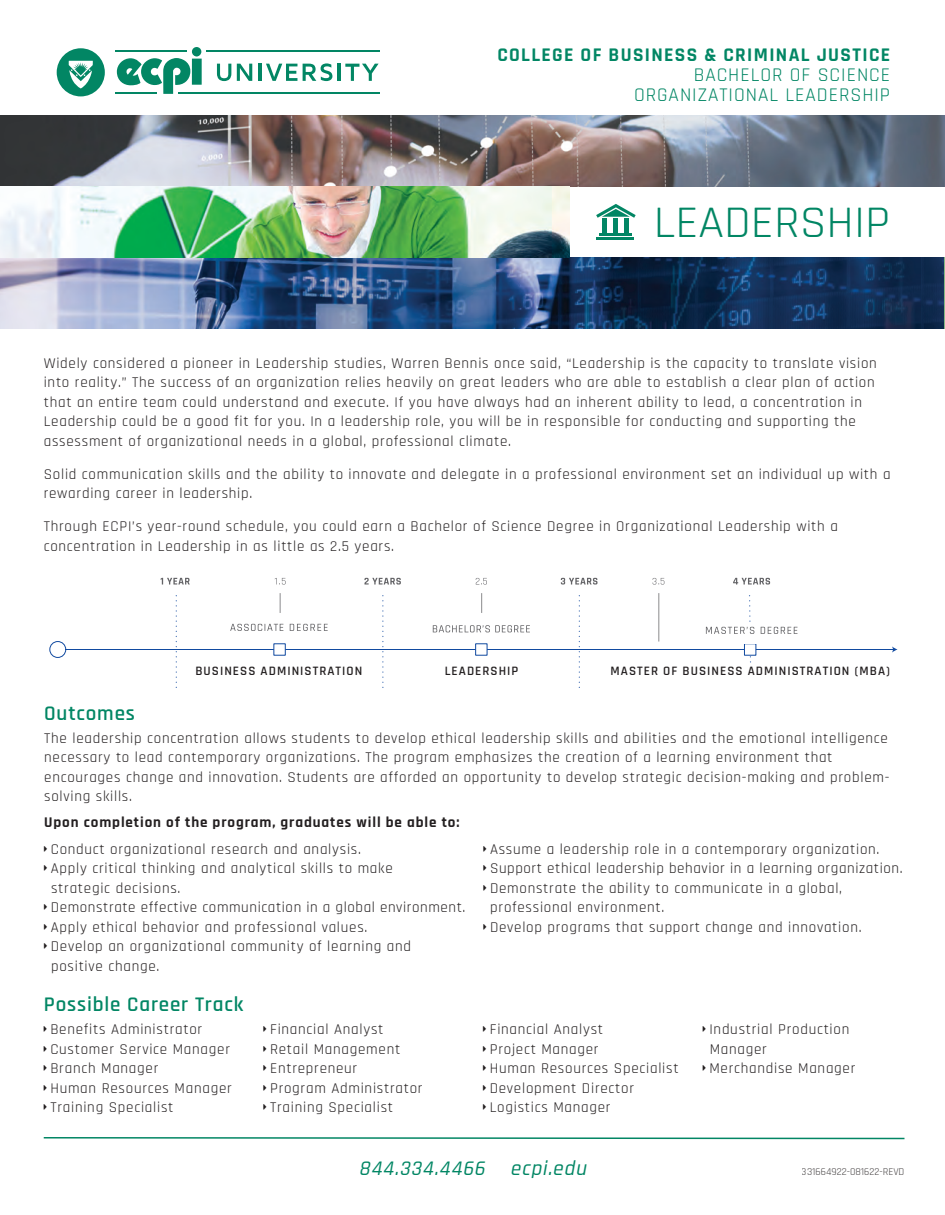
<style>
.page{position:relative;width:945px;height:1215px;background:#fff}
.page>*{position:absolute;margin:0;border:0;box-sizing:border-box;transform-origin:0 0}
.t1{font:45.6px "Rajdhani";color:#028664;scale:1.05 1}
.t2{font:600 21px "Rajdhani";letter-spacing:.04em;color:#028664}
.t3{font:italic 500 21px "Rajdhani";color:#028664}
.t4{font:19.5px/19.8px "Rajdhani";letter-spacing:.05em;color:#028664;text-align:right}
.t5{font:700 19.5px "Rajdhani";letter-spacing:.07em;color:#028664}
.t6{font:15px/19.5px "Rajdhani";letter-spacing:.05em;color:#231f20}
.t7{font:700 15px "Rajdhani";letter-spacing:.06em;color:#231f20}
.t8{font:600 12.9px "Rajdhani";letter-spacing:.08em;color:#231f20}
.t9{font:10.5px "Rajdhani";color:#231f20}
</style>
<div class="page">
<svg style="left:43px;top:1137px;width:862px;height:3px"></svg>
<img style="left:0;top:115px;width:945px;height:71px">
<img style="left:0;top:258px;width:943px;height:71px">
<img style="left:0;top:186px;width:570px;height:72px">
<svg style="left:596px;top:204px;width:40px;height:14px"></svg>
<hr style="left:602px;top:218px;width:4px;height:14px;background:#028664">
<div style="left:613px;top:218px;width:5px;height:14px;background:#028664"></div>
<div style="left:624px;top:218px;width:5px;height:14px;background:#028664"></div>
<hr style="left:599px;top:234px;width:33px;height:2px;background:#028664">
<hr style="left:597px;top:238px;width:37px;height:2px;background:#028664">
<hr style="left:66px;top:649px;width:828px;height:1px;background:#114aa0">
<svg style="left:892px;top:646px;width:6px;height:7px"></svg>
<svg style="left:433px;top:625px;width:97px;height:7px"></svg>
<svg style="left:161px;top:578px;width:29px;height:7px"></svg>
<svg style="left:364px;top:578px;width:37px;height:7px"></svg>
<svg style="left:561px;top:578px;width:37px;height:7px"></svg>
<svg style="left:733px;top:578px;width:37px;height:7px"></svg>
<svg style="left:176px;top:595px;width:1px;height:93px"></svg>
<svg style="left:382px;top:595px;width:2px;height:93px"></svg>
<svg style="left:579px;top:595px;width:1px;height:93px"></svg>
<div style="left:49px;top:641px;width:17px;height:17px;border:1px solid #114aa0;border-radius:50%"></div>
<div style="left:274px;top:644px;width:12px;height:11px;background:#fff"></div>
<div style="left:475px;top:644px;width:12px;height:11px;background:#fff"></div>
<svg style="left:754px;top:644px;width:2px;height:11px"></svg>
<svg style="left:275px;top:578px;width:11px;height:7px"></svg>
<svg style="left:476px;top:578px;width:11px;height:7px"></svg>
<svg style="left:653px;top:578px;width:11px;height:7px"></svg>
<svg style="left:706px;top:595px;width:48px;height:68px"></svg>
<svg style="left:761px;top:627px;width:37px;height:7px"></svg>
<svg style="left:280px;top:593px;width:1px;height:20px"></svg>
<svg style="left:481px;top:593px;width:1px;height:20px"></svg>
<hr style="left:659px;top:593px;width:1px;height:49px;background:#636366">
<svg style="left:230px;top:624px;width:53px;height:7px"></svg>
<svg style="left:290px;top:624px;width:38px;height:7px"></svg>
<svg style="left:57px;top:48px;width:48px;height:48px"></svg>
<svg style="left:217px;top:64px;width:14px;height:17px"></svg>
<svg style="left:237px;top:64px;width:15px;height:17px"></svg>
<hr style="left:259px;top:64px;width:3px;height:17px;background:#028664">
<svg style="left:266px;top:64px;width:31px;height:17px"></svg>
<svg style="left:303px;top:63px;width:29px;height:18px"></svg>
<hr style="left:338px;top:64px;width:3px;height:17px;background:#028664">
<svg style="left:345px;top:64px;width:34px;height:17px"></svg>
<hr style="left:206px;top:50px;width:174px;height:2px;background:#028664">
<hr style="left:115px;top:50px;width:71px;height:2px;background:#028664">
<hr style="left:179px;top:92px;width:201px;height:2px;background:#028664">
<hr style="left:115px;top:92px;width:42px;height:2px;background:#028664">
<div style="left:192px;top:47px;width:9px;height:10px;background:#028664;border-radius:50%"></div>
<div style="left:192px;top:59px;width:10px;height:26px;background:#028664"></div>
<svg style="left:117px;top:58px;width:73px;height:36px"></svg>
<h3 class="t5" style="left:497px;top:43px;width:394px">COLLEGE OF BUSINESS &amp; CRIMINAL JUSTICE</h3>
<h3 class="t4" style="left:634px;top:65px;width:258px">BACHELOR OF SCIENCE<br>ORGANIZATIONAL LEADERSHIP</h3>
<h1 class="t1" style="left:654px;top:196px;width:227px">LEADERSHIP</h1>
<p class="t6" style="left:44px;top:354px;width:835px">Widely considered a pioneer in Leadership studies, Warren Bennis once said, “Leadership is the capacity to translate vision into reality.” The success of an organization relies heavily on great leaders who are able to establish a clear plan of action that an entire team could understand and execute. If you have always had an inherent ability to lead, a concentration in Leadership could be a good fit for you. In a leadership role, you will be in responsible for conducting and supporting the assessment of organizational needs in a global, professional climate.</p>
<p class="t6" style="left:44px;top:465px;width:848px">Solid communication skills and the ability to innovate and delegate in a professional environment set an individual up with a rewarding career in leadership.</p>
<p class="t6" style="left:44px;top:517px;width:796px">Through ECPI’s year-round schedule, you could earn a Bachelor of Science Degree in Organizational Leadership with a concentration in Leadership in as little as 2.5 years.</p>
<p class="t8" style="left:195px;top:663px;width:168px">BUSINESS ADMINISTRATION</p>
<p class="t8" style="left:445px;top:663px;width:75px">LEADERSHIP</p>
<p class="t8" style="left:611px;top:663px;width:281px">MASTER OF BUSINESS ADMINISTRATION (MBA)</p>
<h2 class="t2" style="left:44px;top:700px;width:92px">Outcomes</h2>
<p class="t6" style="left:44px;top:729px;width:847px">The leadership concentration allows students to develop ethical leadership skills and abilities and the emotional intelligence necessary to lead contemporary organizations. The program emphasizes the creation of a learning environment that encourages change and innovation. Students are afforded an opportunity to develop strategic decision-making and problem&shy;solving skills.</p>
<p class="t7" style="left:44px;top:813px;width:417px">Upon completion of the program, graduates will be able to:</p>
<p class="t6" style="left:51px;top:840px;width:416px">Conduct organizational research and analysis.<br>Apply critical thinking and analytical skills to make<br>strategic decisions.<br>Demonstrate effective communication in a global environment.<br>Apply ethical behavior and professional values.<br>Develop an organizational community of learning and positive change.</p>
<p class="t6" style="left:490px;top:840px;width:414px">Assume a leadership role in a contemporary organization.<br>Support ethical leadership behavior in a learning organization.<br>Demonstrate the ability to communicate in a global, professional environment.<br>Develop programs that support change and innovation.</p>
<h2 class="t2" style="left:44px;top:992px;width:201px">Possible Career Track</h2>
<p class="t6" style="left:50px;top:1020px;width:183px">Benefits Administrator<br>Customer Service Manager<br>Branch Manager<br>Human Resources Manager<br>Training Specialist</p>
<p class="t6" style="left:270px;top:1020px;width:154px">Financial Analyst<br>Retail Management<br>Entrepreneur<br>Program Administrator<br>Training Specialist</p>
<p class="t6" style="left:490px;top:1020px;width:190px">Financial Analyst<br>Project Manager<br>Human Resources Specialist<br>Development Director<br>Logistics Manager</p>
<p class="t6" style="left:709px;top:1020px;width:148px">Industrial Production<br>Manager<br>Merchandise Manager</p>
<h2 class="t3" style="left:359px;top:1156px;width:233px">844.334.4466 ecpi.edu</h2>
<p class="t9" style="left:802px;top:1166px;width:104px">331664922-081622-REVD</p>
</div>
